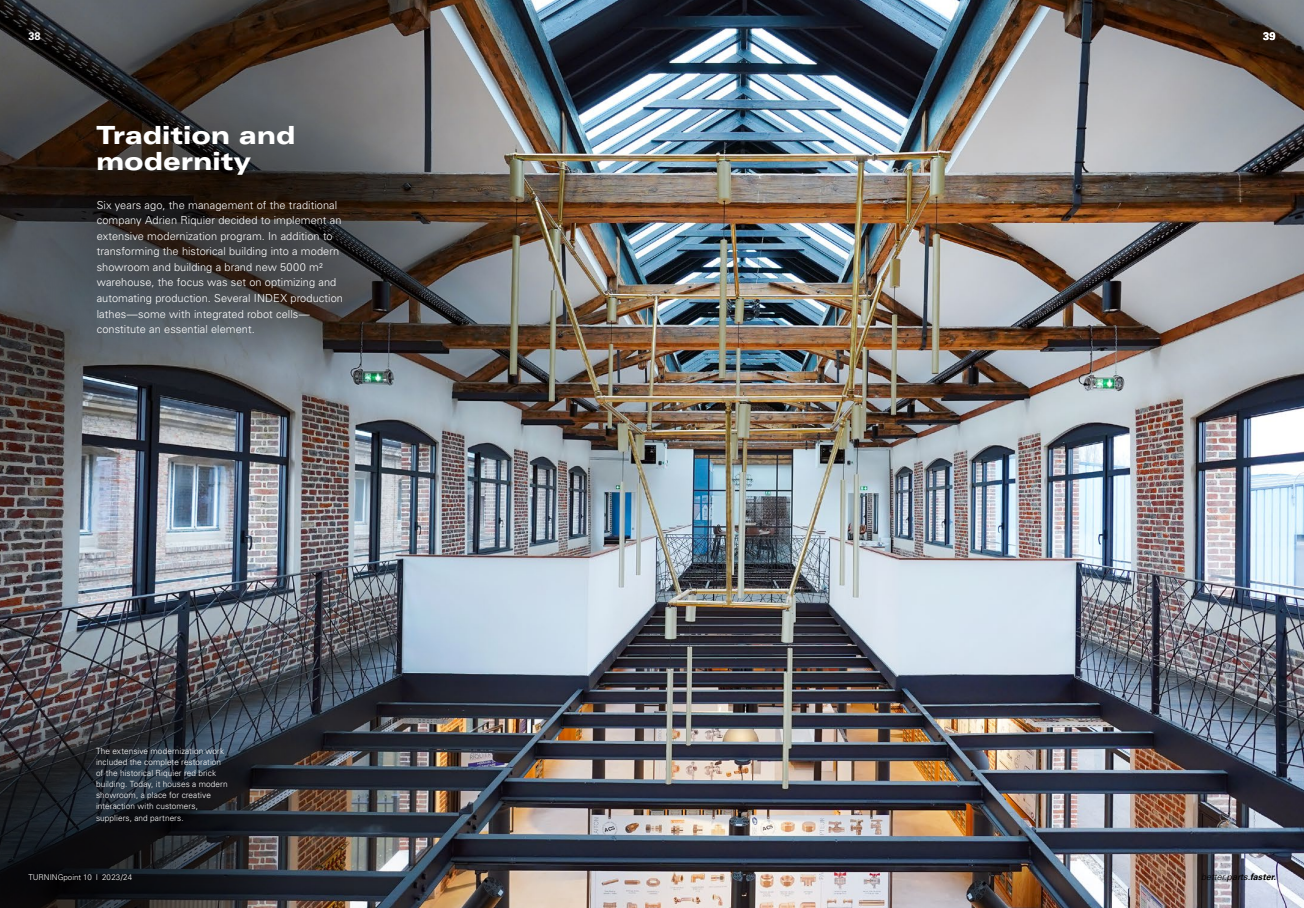
<style>
.page{position:relative;width:1304px;height:908px;background:#fff}
.page>*{position:absolute;margin:0;border:0;box-sizing:border-box;transform-origin:0 0}
.t1{font:900 expanded 25px/26px "Univers";letter-spacing:-.01em;color:#fff;scale:.96 1}
.t2{font:300 11px/15.5px "Univers";letter-spacing:.005em;color:#fff}
.t3{font:700 11px "Univers";color:#fff}
.t4{font:italic 300 9px "Univers";color:#000}
.t5{font:300 8.5px/11px "Univers";letter-spacing:.01em;color:#fff}
.t6{font:300 8px "Univers";color:#fff}
.s1{font-weight:400}
.s2{font-weight:700}
</style>
<div class="page">
<img style="left:0;top:0;width:1304px;height:907px">
<svg style="left:0;top:619px;width:321px;height:288px;background:#36373d"></svg>
<svg style="left:0;top:56px;width:493px;height:320px;background:#4a4848"></svg>
<p class="t3" style="left:28px;top:29px;width:14px">38</p>
<h1 class="t1" style="left:96px;top:122px;width:209px">Tradition and modernity</h1>
<p class="t2" style="left:97px;top:197px;width:248px">Six years ago, the management of the traditional company Adrien Riquier decided to implement an extensive modernization program. In addition to transforming the historical building into a modern showroom and building a brand new 5000 m² warehouse, the focus was set on optimizing and automating production. Several INDEX production lathes—some with integrated robot cells— constitute an essential element.</p>
<p class="t5" style="left:96px;top:745px;width:133px">The extensive modernization work included the complete restoration of the historical Riquier red brick building. Today, it houses a modern showroom, a place for creative interaction with customers, suppliers, and partners.</p>
<p class="t3" style="left:1263px;top:29px;width:14px">39</p>
<p class="t6" style="left:28px;top:872px;width:105px">TURNINGpoint 10 I 2023/24</p>
<p class="t4" style="left:1201px;top:871px;width:76px">better.<span class="s1">parts.</span><span class="s2">faster.</span></p>
</div>
